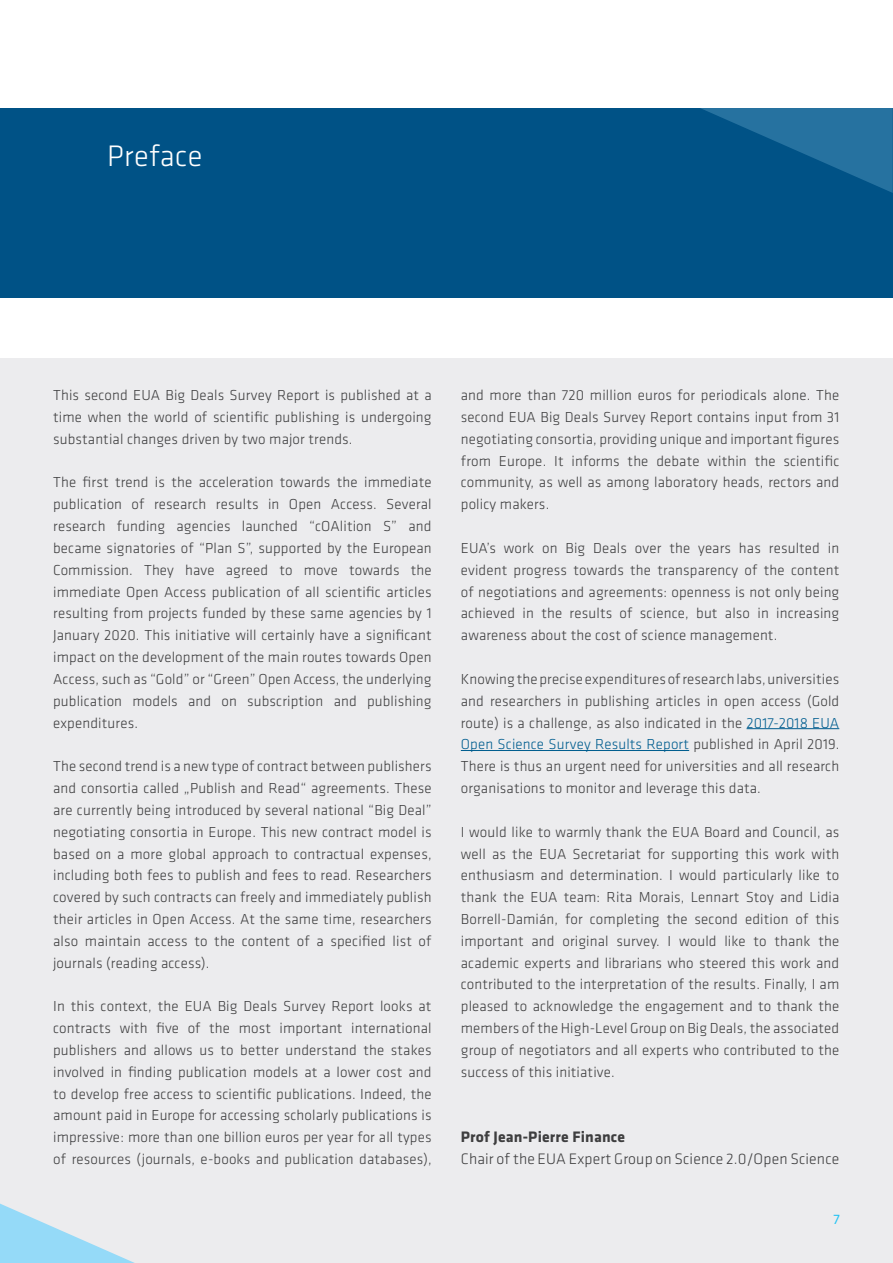
<style>
.page{position:relative;width:893px;height:1263px;background:#fff}
.page>*{position:absolute;margin:0;border:0;box-sizing:border-box;transform-origin:0 0}
.H1_header{font:300 30.75px "Klavika Basic";letter-spacing:.01em;color:#fff}
.Text{font:300 15.75px "Klavika Basic";letter-spacing:.01em;color:#3e3e3f}
.SIGNATURE{font:700 15.75px "Klavika Basic";letter-spacing:.01em;color:#3e3e3f}
.Text-2{font:300 15px/21.9px "Klavika Basic";letter-spacing:.01em;color:#3e3e3f;text-align:justify}
.t1{font:14.25px "Klavika Basic";color:#21c2f3}
.s1{color:#005d8f}
</style>
<div class="page">
<div style="left:0;top:358px;width:893px;height:905px;background:#ececee"></div>
<svg style="left:0;top:1203px;width:135px;height:60px"></svg>
<div style="left:0;top:108px;width:892px;height:189px;background:#005286"></div>
<svg style="left:701px;top:108px;width:192px;height:85px"></svg>
<hr style="left:747px;top:728px;width:92px;height:1px;background:#005d8f">
<hr style="left:461px;top:750px;width:228px;height:1px;background:#005d8f">
<p class="H1_header" style="left:107px;top:137px;width:97px">Preface</p>
<p class="Text-2" style="left:53px;top:384px;width:380px">This second EUA Big Deals Survey Report is published at a time when the world of scientific publishing is undergoing substantial changes driven by two major trends.</p>
<p class="Text-2" style="left:53px;top:471px;width:380px">The first trend is the acceleration towards the immediate publication of research results in Open Access. Several research funding agencies launched “cOAlition S” and became signatories of “Plan S”, supported by the European Commission. They have agreed to move towards the immediate Open Access publication of all scientific articles resulting from projects funded by these same agencies by 1<br>January 2020. This initiative will certainly have a significant impact on the development of the main routes towards Open Access, such as “Gold” or “Green” Open Access, the underlying publication models and on subscription and publishing expenditures.</p>
<p class="Text-2" style="left:53px;top:755px;width:380px">The second trend is a new type of contract between publishers and consortia called „Publish and Read“ agreements. These are currently being introduced by several national “Big Deal” negotiating consortia in Europe. This new contract model is based on a more global approach to contractual expenses, including both fees to publish and fees to read. Researchers covered by such contracts can freely and immediately publish their articles in Open Access. At the same time, researchers also maintain access to the content of a specified list of journals (reading access).</p>
<p class="Text-2" style="left:53px;top:995px;width:380px">In this context, the EUA Big Deals Survey Report looks at contracts with five of the most important international publishers and allows us to better understand the stakes involved in finding publication models at a lower cost and to develop free access to scientific publications. Indeed, the amount paid in Europe for accessing scholarly publications is impressive: more than one billion euros per year for all types of resources (journals, e-books and publication databases),</p>
<p class="Text-2" style="left:461px;top:384px;width:380px">and more than 720 million euros for periodicals alone. The second EUA Big Deals Survey Report contains input from 31 negotiating consortia, providing unique and important figures from Europe. It informs the debate within the scientific community, as well as among laboratory heads, rectors and policy makers.</p>
<p class="Text-2" style="left:461px;top:537px;width:380px">EUA’s work on Big Deals over the years has resulted in evident progress towards the transparency of the content of negotiations and agreements: openness is not only being achieved in the results of science, but also in increasing awareness about the cost of science management.</p>
<p class="Text-2" style="left:461px;top:668px;width:380px">Knowing the precise expenditures of research labs, universities and researchers in publishing articles in open access (Gold route) is a challenge, as also indicated in the <span class="s1">2017-2018 EUA Open Science Survey Results Report</span> published in April 2019.<br>There is thus an urgent need for universities and all research organisations to monitor and leverage this data.</p>
<p class="Text-2" style="left:461px;top:821px;width:380px">I would like to warmly thank the EUA Board and Council, as well as the EUA Secretariat for supporting this work with enthusiasm and determination. I would particularly like to thank the EUA team: Rita Morais, Lennart Stoy and Lidia Borrell-Damián, for completing the second edition of this important and original survey. I would like to thank the academic experts and librarians who steered this work and contributed to the interpretation of the results. Finally, I am pleased to acknowledge the engagement and to thank the members of the High-Level Group on Big Deals, the associated group of negotiators and all experts who contributed to the success of this initiative.</p>
<p class="SIGNATURE" style="left:461px;top:1126px;width:166px">Prof Jean-Pierre Finance</p>
<p class="Text" style="left:461px;top:1149px;width:380px">Chair of the EUA Expert Group on Science 2.0/Open Science</p>
<p class="t1" style="left:833px;top:1210px;width:8px">7</p>
</div>
